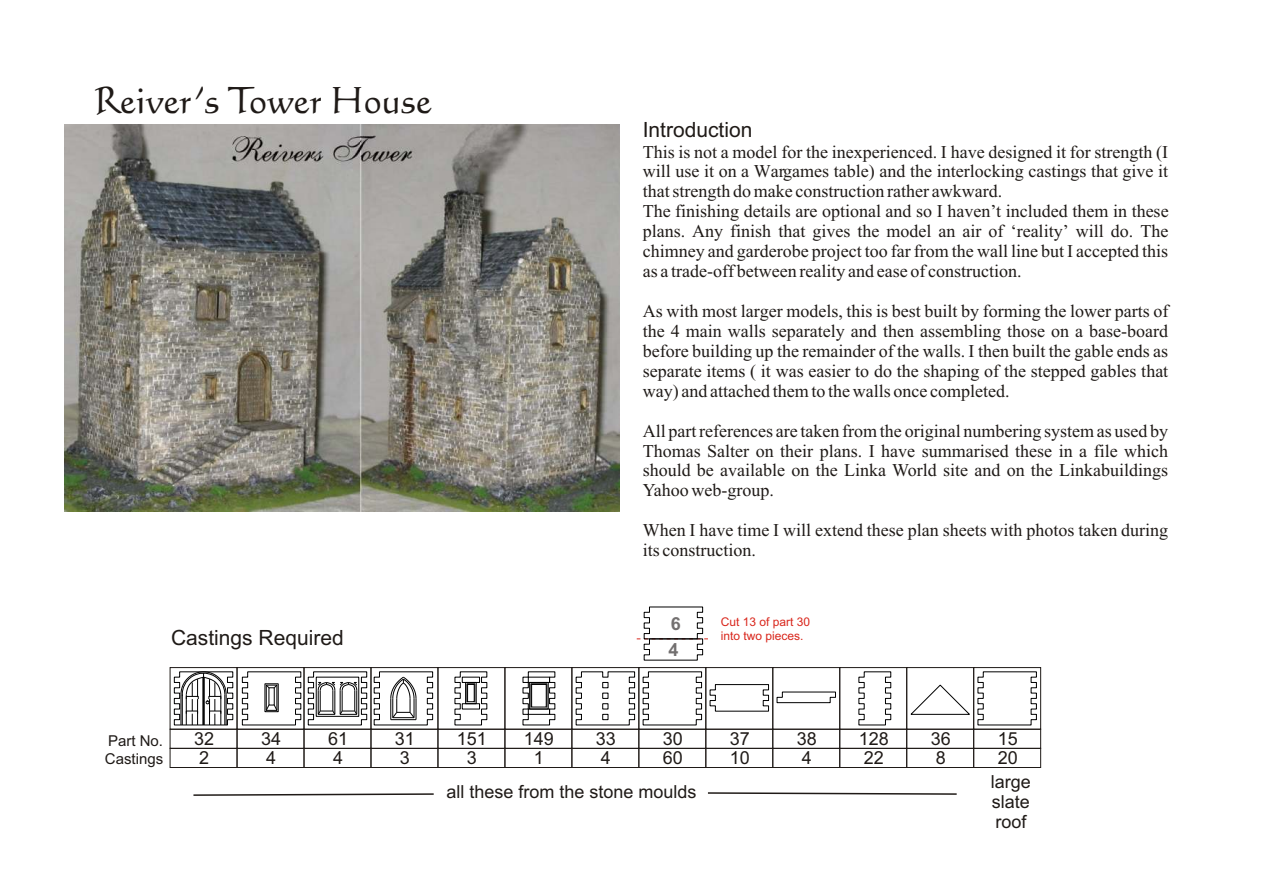
<style>
.page{position:relative;width:1263px;height:894px;background:#fff}
.page>*{position:absolute;margin:0;border:0;box-sizing:border-box;transform-origin:0 0}
.t1{font:36px "Calligraph 421 BT";color:#1f1a17}
.t2{font:21px "Arial";color:#1f1a17}
.t3{font:18px/20px "Times New Roman";color:#1f1a17}
.t4{font:18px/20.1px "Arial";color:#1f1a17;text-align:justify}
.t5{font:700 18px "Arial";color:#737070}
.t6{font:15px/18px "Arial";color:#1f1a17}
.t7{font:12px/13.4px "Arial";color:#d9261c}
</style>
<div class="page">
<img style="left:65px;top:124px;width:555px;height:387px">
<svg style="left:242px;top:671px;width:60px;height:55px"></svg>
<svg style="left:308px;top:671px;width:59px;height:55px"></svg>
<svg style="left:454px;top:671px;width:34px;height:55px"></svg>
<div style="left:462px;top:677px;width:18px;height:6px;border:1px solid #000"></div>
<div style="left:462px;top:703px;width:18px;height:6px;border:1px solid #000"></div>
<div style="left:465px;top:682px;width:12px;height:22px;border:1px solid #000"></div>
<div style="left:467px;top:684px;width:8px;height:18px;border:1px solid #000"></div>
<svg style="left:174px;top:671px;width:60px;height:55px"></svg>
<svg style="left:373px;top:671px;width:60px;height:55px"></svg>
<svg style="left:776px;top:691px;width:60px;height:12px"></svg>
<svg style="left:709px;top:684px;width:60px;height:28px"></svg>
<svg style="left:642px;top:671px;width:60px;height:55px"></svg>
<div style="left:170px;top:667px;width:67px;height:63px;border:1px solid #1f1a17"></div>
<div style="left:237px;top:667px;width:67px;height:63px;border:1px solid #1f1a17"></div>
<div style="left:304px;top:667px;width:67px;height:63px;border:1px solid #1f1a17"></div>
<div style="left:371px;top:667px;width:67px;height:63px;border:1px solid #1f1a17"></div>
<div style="left:438px;top:667px;width:67px;height:63px;border:1px solid #1f1a17"></div>
<div style="left:505px;top:667px;width:67px;height:63px;border:1px solid #1f1a17"></div>
<div style="left:572px;top:667px;width:67px;height:63px;border:1px solid #1f1a17"></div>
<div style="left:638px;top:667px;width:68px;height:63px;border:1px solid #1f1a17"></div>
<div style="left:705px;top:667px;width:68px;height:63px;border:1px solid #1f1a17"></div>
<div style="left:772px;top:667px;width:68px;height:63px;border:1px solid #1f1a17"></div>
<div style="left:170px;top:729px;width:67px;height:20px;border:1px solid #1f1a17"></div>
<div style="left:237px;top:729px;width:67px;height:20px;border:1px solid #1f1a17"></div>
<div style="left:304px;top:729px;width:67px;height:20px;border:1px solid #1f1a17"></div>
<div style="left:371px;top:729px;width:67px;height:20px;border:1px solid #1f1a17"></div>
<div style="left:438px;top:729px;width:67px;height:20px;border:1px solid #1f1a17"></div>
<div style="left:505px;top:729px;width:67px;height:20px;border:1px solid #1f1a17"></div>
<div style="left:572px;top:729px;width:67px;height:20px;border:1px solid #1f1a17"></div>
<div style="left:638px;top:729px;width:68px;height:20px;border:1px solid #1f1a17"></div>
<div style="left:705px;top:729px;width:68px;height:20px;border:1px solid #1f1a17"></div>
<div style="left:772px;top:729px;width:68px;height:20px;border:1px solid #1f1a17"></div>
<div style="left:170px;top:748px;width:67px;height:20px;border:1px solid #1f1a17"></div>
<div style="left:237px;top:748px;width:67px;height:20px;border:1px solid #1f1a17"></div>
<div style="left:304px;top:748px;width:67px;height:20px;border:1px solid #1f1a17"></div>
<div style="left:371px;top:748px;width:67px;height:20px;border:1px solid #1f1a17"></div>
<div style="left:438px;top:748px;width:67px;height:20px;border:1px solid #1f1a17"></div>
<div style="left:505px;top:748px;width:67px;height:20px;border:1px solid #1f1a17"></div>
<div style="left:572px;top:748px;width:67px;height:20px;border:1px solid #1f1a17"></div>
<div style="left:638px;top:748px;width:68px;height:20px;border:1px solid #1f1a17"></div>
<div style="left:705px;top:748px;width:68px;height:20px;border:1px solid #1f1a17"></div>
<div style="left:772px;top:748px;width:68px;height:20px;border:1px solid #1f1a17"></div>
<svg style="left:575px;top:671px;width:60px;height:55px"></svg>
<svg style="left:522px;top:671px;width:34px;height:55px"></svg>
<div style="left:529px;top:682px;width:20px;height:27px;border:1px solid #000"></div>
<div style="left:531px;top:684px;width:16px;height:23px;border:1px solid #000"></div>
<div style="left:528px;top:709px;width:22px;height:6px;border:1px solid #000"></div>
<div style="left:528px;top:677px;width:22px;height:6px;border:1px solid #000"></div>
<svg style="left:858px;top:671px;width:34px;height:55px"></svg>
<svg style="left:977px;top:671px;width:60px;height:55px"></svg>
<div style="left:839px;top:667px;width:68px;height:63px;border:1px solid #1f1a17"></div>
<div style="left:973px;top:667px;width:68px;height:63px;border:1px solid #1f1a17"></div>
<div style="left:906px;top:667px;width:68px;height:63px;border:1px solid #1f1a17"></div>
<div style="left:839px;top:729px;width:68px;height:20px;border:1px solid #1f1a17"></div>
<div style="left:973px;top:729px;width:68px;height:20px;border:1px solid #1f1a17"></div>
<div style="left:906px;top:729px;width:68px;height:20px;border:1px solid #1f1a17"></div>
<div style="left:839px;top:748px;width:68px;height:20px;border:1px solid #1f1a17"></div>
<div style="left:973px;top:748px;width:68px;height:20px;border:1px solid #1f1a17"></div>
<div style="left:906px;top:748px;width:68px;height:20px;border:1px solid #1f1a17"></div>
<svg style="left:637px;top:606px;width:71px;height:55px"></svg>
<svg style="left:193px;top:793px;width:241px;height:3px"></svg>
<svg style="left:708px;top:792px;width:249px;height:3px"></svg>
<svg style="left:910px;top:684px;width:60px;height:31px"></svg>
<h1 class="t1" style="left:94px;top:85px;width:340px">Reiver’s Tower House</h1>
<p class="t2" style="left:171px;top:630px;width:174px">Castings Required</p>
<p class="t2" style="left:643px;top:122px;width:111px">Introduction</p>
<p class="t3" style="left:643px;top:143px;width:527px">This is not a model for the inexperienced. I have designed it for strength (I will use it on a Wargames table) and the interlocking castings that give it that strength do make construction rather awkward.<br>The finishing details are optional and so I haven’t included them in these plans. Any finish that gives the model an air of ‘reality’ will do. The chimney and garderobe project too far from the wall line but I accepted this as a trade-off between reality and ease of construction.</p>
<p class="t3" style="left:643px;top:303px;width:527px;text-align:justify">As with most larger models, this is best built by forming the lower parts of the 4 main walls separately and then assembling those on a base-board before building up the remainder of the walls. I then built the gable ends as separate items ( it was easier to do the shaping of the stepped gables that way) and attached them to the walls once completed.</p>
<p class="t3" style="left:643px;top:422px;width:527px;text-align:justify">All part references are taken from the original numbering system as used by Thomas Salter on their plans. I have summarised these in a file which should be available on the Linka World site and on the Linkabuildings Yahoo web-group.</p>
<p class="t3" style="left:643px;top:522px;width:527px">When I have time I will extend these plan sheets with photos taken during its construction.</p>
<p class="t5" style="left:671px;top:617px;width:12px">6</p>
<p class="t7" style="left:721px;top:616px;width:91px">Cut 13 of part 30 into two pieces.</p>
<p class="t5" style="left:669px;top:643px;width:12px">4</p>
<p class="t6" style="left:105px;top:733px;width:60px">Part No.<br>Castings</p>
<p class="t4" style="left:194px;top:730px;width:22px">32</p>
<p class="t4" style="left:261px;top:730px;width:22px">34</p>
<p class="t4" style="left:328px;top:730px;width:22px">61</p>
<p class="t4" style="left:395px;top:730px;width:22px">31</p>
<p class="t4" style="left:457px;top:730px;width:32px">151</p>
<p class="t4" style="left:524px;top:730px;width:32px">149</p>
<p class="t4" style="left:596px;top:730px;width:22px">33</p>
<p class="t4" style="left:663px;top:730px;width:22px">30</p>
<p class="t4" style="left:730px;top:730px;width:22px">37</p>
<p class="t4" style="left:797px;top:730px;width:22px">38</p>
<p class="t4" style="left:199px;top:750px;width:12px">2</p>
<p class="t4" style="left:266px;top:750px;width:12px">4</p>
<p class="t4" style="left:333px;top:750px;width:12px">4</p>
<p class="t4" style="left:400px;top:750px;width:12px">3</p>
<p class="t4" style="left:467px;top:750px;width:12px">3</p>
<p class="t4" style="left:534px;top:750px;width:12px">1</p>
<p class="t4" style="left:601px;top:750px;width:12px">4</p>
<p class="t4" style="left:663px;top:750px;width:22px">60</p>
<p class="t4" style="left:730px;top:750px;width:22px">10</p>
<p class="t4" style="left:802px;top:750px;width:12px">4</p>
<p class="t4" style="left:446px;top:784px;width:252px">all these from the stone moulds</p>
<p class="t4" style="left:859px;top:730px;width:32px">128</p>
<p class="t4" style="left:931px;top:730px;width:22px">36</p>
<p class="t4" style="left:998px;top:730px;width:22px">15</p>
<p class="t4" style="left:864px;top:750px;width:22px">22</p>
<p class="t4" style="left:936px;top:750px;width:12px">8</p>
<p class="t4" style="left:998px;top:750px;width:22px">20</p>
<p class="t4" style="left:991px;top:773px;width:42px">large slate roof</p>
</div>
